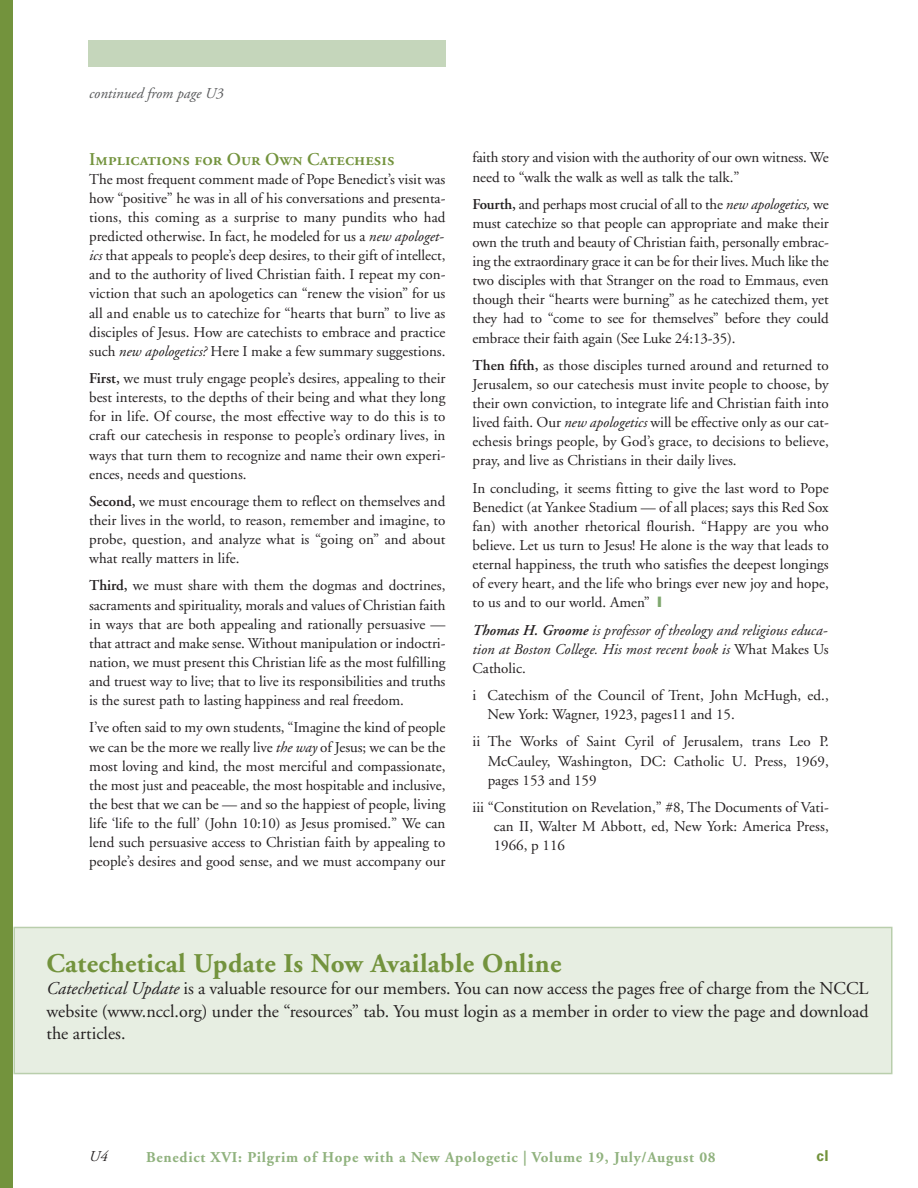
<style>
.page{position:relative;width:918px;height:1188px;background:#fff}
.page>*{position:absolute;margin:0;border:0;box-sizing:border-box;transform-origin:0 0}
.t1{font:700 27px "Adobe Garamond";letter-spacing:.015em;color:#73933d}
.t2{font:18px/22.5px "Adobe Garamond";color:#231f20;text-align:justify}
.t3{font:18px "Adobe Garamond Semibold SC";color:#73933d}
.t4{font:15px/19.2px "Adobe Garamond";color:#231f20;text-align:justify}
.t5{font:italic 15px/19.2px "Adobe Garamond";letter-spacing:.005em;color:#231f20;text-align:justify}
.t6{font:700 15px "Adobe Garamond";letter-spacing:.05em;color:#90b27e}
.t7{font:italic 15px "Adobe Garamond";color:#57585a}
.t8{font:700 15px "Univers";color:#73933d}
.s1{font-style:italic}
.s2{font-weight:600}
.s3{color:#80a86f}
.s4{font-style:normal}
</style>
<div class="page">
<div style="left:88px;top:40px;width:358px;height:28px;background:#c5d6bb"></div>
<div style="left:0;top:0;width:14px;height:1188px;background:#73933d"></div>
<div style="left:15px;top:928px;width:876px;height:145px;background:#e7eee2"></div>
<div style="left:14px;top:927px;width:878px;height:147px;border:2px solid #b9ceac"></div>
<p class="t7" style="left:89px;top:87px;width:136px">continued from page U3</p>
<p class="t3" style="left:89px;top:152px;width:307px">Implications for Our Own Catechesis</p>
<p class="t4" style="left:89px;top:171px;width:358px">The most frequent comment made of Pope Benedict’s visit was how “positive” he was in all of his conversations and presenta&shy;tions, this coming as a surprise to many pundits who had predicted otherwise. In fact, he modeled for us a <span class="s1">new apologet&shy;ics</span> that appeals to people’s deep desires, to their gift of intellect, and to the authority of lived Christian faith. I repeat my con&shy;viction that such an apologetics can “renew the vision” for us all and enable us to catechize for “hearts that burn” to live as disciples of Jesus. How are catechists to embrace and practice such <span class="s1">new apologetics?</span> Here I make a few summary suggestions.</p>
<p class="t4" style="left:89px;top:370px;width:358px"><span class="s2">First,</span> we must truly engage people’s desires, appealing to their best interests, to the depths of their being and what they long for in life. Of course, the most effective way to do this is to craft our catechesis in response to people’s ordinary lives, in ways that turn them to recognize and name their own experi&shy;ences, needs and questions.</p>
<p class="t4" style="left:89px;top:493px;width:358px"><span class="s2">Second,</span> we must encourage them to reflect on themselves and their lives in the world, to reason, remember and imagine, to probe, question, and analyze what is “going on” and about what really matters in life.</p>
<p class="t4" style="left:89px;top:577px;width:358px"><span class="s2">Third,</span> we must share with them the dogmas and doctrines, sacraments and spirituality, morals and values of Christian faith in ways that are both appealing and rationally persuasive — that attract and make sense. Without manipulation or indoctri&shy;nation, we must present this Christian life as the most fulfilling and truest way to live; that to live its responsibilities and truths is the surest path to lasting happiness and real freedom.</p>
<p class="t4" style="left:89px;top:719px;width:358px">I’ve often said to my own students, “Imagine the kind of people we can be the more we really live <span class="s1">the way</span> of Jesus; we can be the most loving and kind, the most merciful and compassionate, the most just and peaceable, the most hospitable and inclusive, the best that we can be — and so the happiest of people, living life ‘life to the full’ (John 10:10) as Jesus promised.” We can lend such persuasive access to Christian faith by appealing to people’s desires and good sense, and we must accompany our</p>
<p class="t4" style="left:472px;top:149px;width:358px">faith story and vision with the authority of our own witness. We need to “walk the walk as well as talk the talk.”</p>
<p class="t4" style="left:472px;top:196px;width:358px"><span class="s2">Fourth,</span> and perhaps most crucial of all to the <span class="s1">new apologetics,</span> we must catechize so that people can appropriate and make their own the truth and beauty of Christian faith, personally embrac&shy;ing the extraordinary grace it can be for their lives. Much like the two disciples with that Stranger on the road to Emmaus, even though their “hearts were burning” as he catechized them, yet they had to “come to see for themselves” before they could embrace their faith again (See Luke 24:13-35).</p>
<p class="t4" style="left:472px;top:357px;width:358px"><span class="s2">Then fifth,</span> as those disciples turned around and returned to Jerusalem, so our catechesis must invite people to choose, by their own conviction, to integrate life and Christian faith into lived faith. Our <span class="s1">new apologetics</span> will be effective only as our cat&shy;echesis brings people, by God’s grace, to decisions to believe, pray, and live as Christians in their daily lives.</p>
<p class="t4" style="left:473px;top:480px;width:358px">In concluding, it seems fitting to give the last word to Pope Benedict (at Yankee Stadium — of all places; says this Red Sox fan) with another rhetorical flourish. “Happy are you who believe. Let us turn to Jesus! He alone is the way that leads to eternal happiness, the truth who satisfies the deepest longings of every heart, and the life who brings ever new joy and hope, to us and to our world. Amen” <span class="s3">❙</span></p>
<p class="t5" style="left:473px;top:622px;width:358px"><span class="s2">Thomas H. Groome</span> is professor of theology and religious educa&shy;tion at Boston College. His most recent book is <span class="s4">What Makes Us Catholic.</span></p>
<p class="t4" style="left:488px;top:687px;width:343px;text-indent:-15px">i Catechism of the Council of Trent, John McHugh, ed.,<br>New York: Wagner, 1923, pages11 and 15.</p>
<p class="t4" style="left:488px;top:733px;width:343px;text-indent:-15px">ii The Works of Saint Cyril of Jerusalem, trans Leo P.<br>McCauley, Washington, DC: Catholic U. Press, 1969, pages 153 and 159</p>
<p class="t4" style="left:494px;top:799px;width:337px;text-indent:-21px">iii “Constitution on Revelation,” #8, The Documents of Vati&shy;can II, Walter M Abbott, ed, New York: America Press, 1966, p 116</p>
<h1 class="t1" style="left:46px;top:952px;width:517px">Catechetical Update Is Now Available Online</h1>
<p class="t2" style="left:46px;top:979px;width:824px"><span class="s1">Catechetical Update</span> is a valuable resource for our members. You can now access the pages free of charge from the NCCL website (www.nccl.org) under the “resources” tab. You must login as a member in order to view the page and download the articles.</p>
<p class="t5" style="left:89px;top:1148px;width:20px">U4</p>
<p class="t6" style="left:146px;top:1151px;width:571px">Benedict XVI: Pilgrim of Hope with a New Apologetic | Volume 19, July/August 08</p>
<p class="t8" style="left:816px;top:1150px;width:14px">cl</p>
</div>
